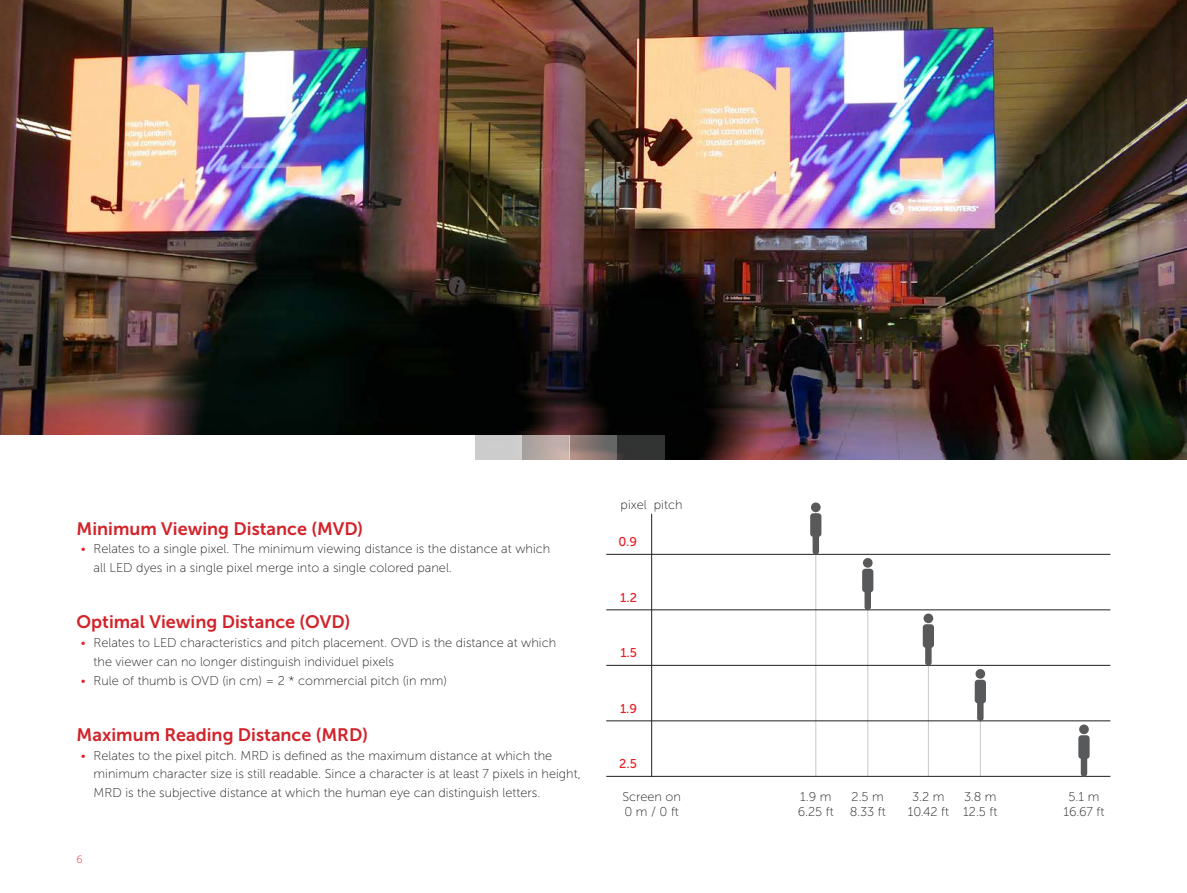
<style>
.page{position:relative;width:1187px;height:893px;background:#fff}
.page>*{position:absolute;margin:0;border:0;box-sizing:border-box;transform-origin:0 0}
.t1{font:18px "Museo Sans 700";color:#d2232a}
.t2{font:12.75px/15.3px "Museo Sans 100";color:#231f20}
.t3{font:12.75px "Museo Sans 500";color:#ed1d24}
.t4{font:10.5px "Museo Sans 100";color:#ed1d24}
.s1{color:#ed1d24}
</style>
<div class="page">
<img style="left:0;top:0;width:1186px;height:460px">
<div style="left:0;top:435px;width:474px;height:25px;background:#fff"></div>
<div style="left:474px;top:435px;width:48px;height:25px;background:#ccc"></div>
<div style="left:522px;top:435px;width:47px;height:25px;background:linear-gradient(to right,#a5a09c,#ccb4af)"></div>
<svg style="left:569px;top:435px;width:48px;height:25px"></svg>
<div style="left:617px;top:435px;width:47px;height:25px;background:#323433"></div>
<hr style="left:651px;top:514px;width:1px;height:263px;background:#231f20">
<hr style="left:815px;top:512px;width:1px;height:264px;background:#c7c8ca">
<hr style="left:867px;top:570px;width:1px;height:206px;background:#c7c8ca">
<hr style="left:927px;top:628px;width:1px;height:148px;background:#c7c8ca">
<hr style="left:979px;top:686px;width:1px;height:90px;background:#c7c8ca">
<hr style="left:606px;top:776px;width:504px;height:1px;background:#231f20">
<hr style="left:606px;top:720px;width:504px;height:1px;background:#231f20">
<hr style="left:606px;top:665px;width:504px;height:1px;background:#231f20">
<hr style="left:606px;top:609px;width:504px;height:1px;background:#231f20">
<hr style="left:606px;top:554px;width:504px;height:1px;background:#231f20">
<div style="left:977px;top:699px;width:6px;height:22px;background:#58595b;border-radius:3px"></div>
<div style="left:974px;top:680px;width:11px;height:23px;background:#58595b;border-radius:3px"></div>
<div style="left:975px;top:669px;width:10px;height:10px;background:#58595b;border-radius:50%"></div>
<div style="left:1080px;top:754px;width:7px;height:23px;background:#58595b;border-radius:3px"></div>
<div style="left:1078px;top:735px;width:11px;height:24px;background:#58595b;border-radius:3px"></div>
<div style="left:1079px;top:724px;width:9px;height:10px;background:#58595b;border-radius:50%"></div>
<div style="left:925px;top:643px;width:6px;height:23px;background:#58595b;border-radius:3px"></div>
<div style="left:922px;top:624px;width:11px;height:24px;background:#58595b;border-radius:3px"></div>
<div style="left:923px;top:613px;width:10px;height:10px;background:#58595b;border-radius:50%"></div>
<div style="left:864px;top:588px;width:6px;height:22px;background:#58595b;border-radius:3px"></div>
<div style="left:862px;top:569px;width:11px;height:23px;background:#58595b;border-radius:3px"></div>
<div style="left:862px;top:558px;width:10px;height:10px;background:#58595b;border-radius:50%"></div>
<div style="left:812px;top:532px;width:7px;height:23px;background:#58595b;border-radius:3px"></div>
<div style="left:810px;top:513px;width:11px;height:24px;background:#58595b;border-radius:3px"></div>
<div style="left:811px;top:502px;width:9px;height:10px;background:#58595b;border-radius:50%"></div>
<h1 class="t1" style="left:77px;top:518px;width:288px">Minimum Viewing Distance (MVD)</h1>
<p class="t2" style="left:94px;top:540px;width:458px;line-height:18.8px;text-indent:-13px"><span class="s1">•</span> Relates to a single pixel. The minimum viewing distance is the distance at which all LED dyes in a single pixel merge into a single colored panel.</p>
<h1 class="t1" style="left:77px;top:612px;width:275px">Optimal Viewing Distance (OVD)</h1>
<p class="t2" style="left:94px;top:633px;width:464px;line-height:18.8px;text-indent:-13px"><span class="s1">•</span> Relates to LED characteristics and pitch placement. OVD is the distance at which the viewer can no longer distinguish individuel pixels</p>
<p class="t2" style="left:81px;top:673px;width:367px"><span class="s1">•</span> Rule of thumb is OVD (in cm) = 2 * commercial pitch (in mm)</p>
<h1 class="t1" style="left:77px;top:725px;width:293px">Maximum Reading Distance (MRD)</h1>
<p class="t2" style="left:94px;top:746px;width:488px;line-height:18.8px;text-indent:-13px"><span class="s1">•</span> Relates to the pixel pitch. MRD is defined as the maximum distance at which the minimum character size is still readable. Since a character is at least 7 pixels in height,<br>MRD is the subjective distance at which the human eye can distinguish letters.</p>
<p class="t4" style="left:77px;top:854px;width:8px">6</p>
<p class="t2" style="left:620px;top:497px;width:63px">pixel pitch</p>
<p class="t3" style="left:618px;top:535px;width:20px">0.9</p>
<p class="t3" style="left:620px;top:591px;width:18px">1.2</p>
<p class="t3" style="left:620px;top:646px;width:18px">1.5</p>
<p class="t3" style="left:620px;top:702px;width:18px">1.9</p>
<p class="t3" style="left:619px;top:757px;width:19px">2.5</p>
<p class="t2" style="left:622px;top:789px;width:60px">Screen on<br>0 m / 0 ft</p>
<p class="t2" style="left:797px;top:789px;width:37px">1.9 m<br>6.25 ft</p>
<p class="t2" style="left:849px;top:789px;width:38px">2.5 m<br>8.33 ft</p>
<p class="t2" style="left:907px;top:789px;width:43px;text-align:center">3.2 m<br>10.42 ft</p>
<p class="t2" style="left:963px;top:789px;width:36px">3.8 m<br>12.5 ft</p>
<p class="t2" style="left:1063px;top:789px;width:43px;text-align:center">5.1 m<br>16.67 ft</p>
</div>
